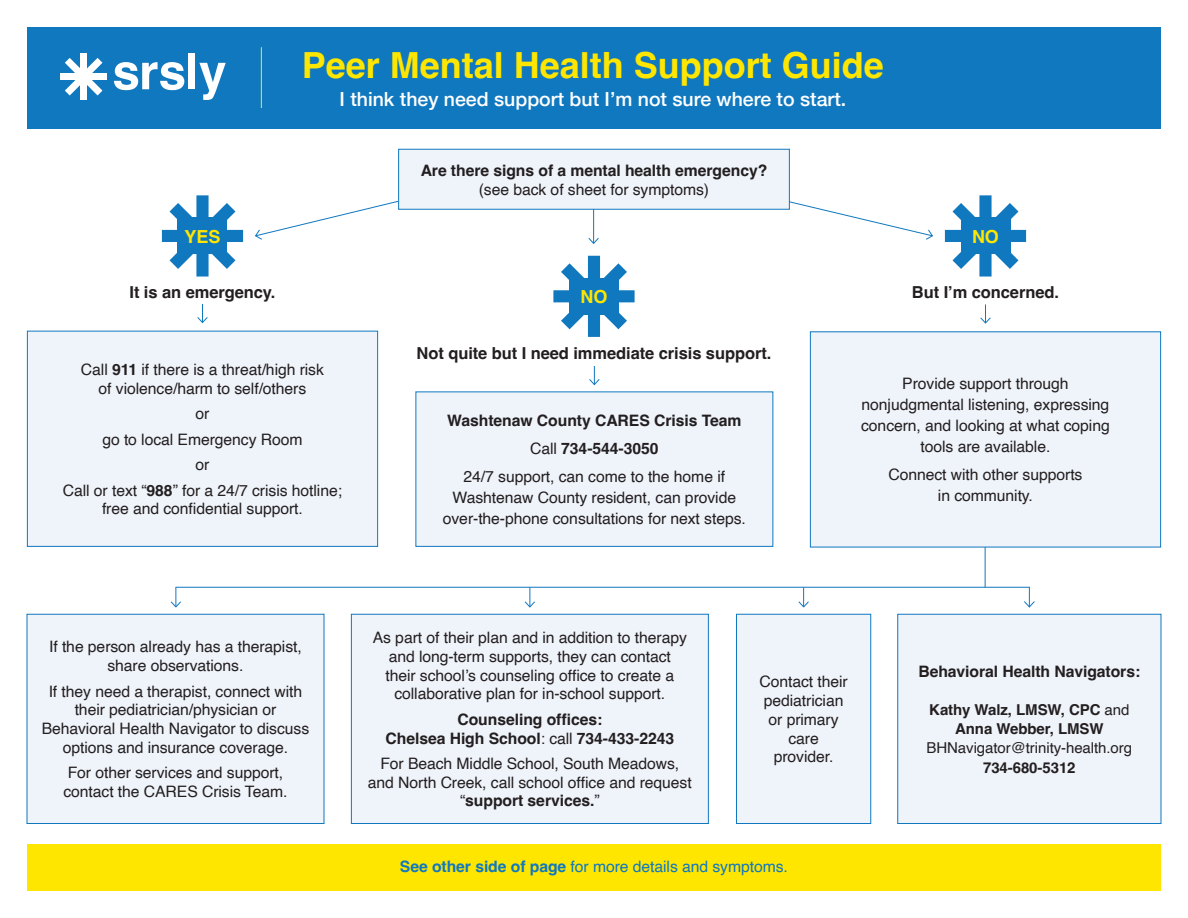
<style>
.page{position:relative;width:1188px;height:918px;background:#fff}
.page>*{position:absolute;margin:0;border:0;box-sizing:border-box;transform-origin:0 0}
.t1{font:700 36px "Helvetica";color:#ffe601}
.t2{font:500 19.5px "Helvetica Neue";color:#fff}
.t3{font:700 18px "Helvetica";color:#ffe601}
.t4{font:700 16.5px "Helvetica";letter-spacing:-.005em;color:#231f20}
.t5{font:15.75px/18.8px "Helvetica";letter-spacing:-.005em;color:#231f20;text-align:center}
.t6{font:700 15.75px/27.8px "Helvetica";letter-spacing:-.005em;color:#231f20;text-align:center}
.t7{font:15.75px "Helvetica";letter-spacing:-.005em;color:#1078bf}
.t8{font:700 15px/19.2px "Helvetica";letter-spacing:-.005em;color:#231f20;text-align:center}
.t9{font:15px "Helvetica";letter-spacing:-.005em;color:#231f20}
.s1{font-weight:700}
.s2{font-weight:400}
</style>
<div class="page">
<hr style="left:593px;top:192px;width:1px;height:51px;background:#1078bf">
<svg style="left:588px;top:237px;width:11px;height:7px"></svg>
<svg style="left:197px;top:304px;width:11px;height:20px"></svg>
<svg style="left:524px;top:588px;width:11px;height:20px"></svg>
<svg style="left:170px;top:587px;width:11px;height:21px"></svg>
<svg style="left:798px;top:588px;width:11px;height:20px"></svg>
<svg style="left:1024px;top:587px;width:11px;height:21px"></svg>
<svg style="left:255px;top:200px;width:143px;height:40px"></svg>
<svg style="left:790px;top:201px;width:143px;height:39px"></svg>
<div style="left:399px;top:149px;width:390px;height:60px;background:#eff3fa"></div>
<div style="left:398px;top:149px;width:392px;height:61px;border:1px solid #1078bf"></div>
<div style="left:27px;top:331px;width:351px;height:215px;background:#eff3fa"></div>
<div style="left:27px;top:331px;width:351px;height:216px;border:1px solid #1078bf"></div>
<div style="left:27px;top:845px;width:1134px;height:46px;background:#ffe601"></div>
<svg style="left:589px;top:366px;width:11px;height:20px"></svg>
<div style="left:416px;top:392px;width:357px;height:154px;background:#eff3fa"></div>
<div style="left:416px;top:392px;width:357px;height:155px;border:1px solid #1078bf"></div>
<div style="left:27px;top:614px;width:297px;height:210px;background:#eff3fa"></div>
<div style="left:27px;top:614px;width:297px;height:210px;border:1px solid #1078bf"></div>
<div style="left:351px;top:614px;width:357px;height:210px;background:#eff3fa"></div>
<div style="left:351px;top:614px;width:358px;height:210px;border:1px solid #1078bf"></div>
<div style="left:736px;top:614px;width:135px;height:210px;background:#eff3fa"></div>
<div style="left:736px;top:614px;width:135px;height:210px;border:1px solid #1078bf"></div>
<div style="left:898px;top:614px;width:263px;height:210px;background:#eff3fa"></div>
<div style="left:897px;top:614px;width:264px;height:210px;border:1px solid #1078bf"></div>
<svg style="left:162px;top:195px;width:81px;height:82px"></svg>
<div style="left:178px;top:218px;width:49px;height:36px;background:#1078bf"></div>
<svg style="left:553px;top:256px;width:82px;height:81px"></svg>
<div style="left:569px;top:278px;width:50px;height:37px;background:#1078bf"></div>
<hr style="left:985px;top:526px;width:1px;height:62px;background:#1078bf">
<hr style="left:176px;top:587px;width:853px;height:1px;background:#1078bf">
<svg style="left:980px;top:304px;width:11px;height:20px"></svg>
<div style="left:810px;top:332px;width:351px;height:215px;background:#eff3fa"></div>
<div style="left:810px;top:331px;width:351px;height:216px;border:1px solid #1078bf"></div>
<svg style="left:945px;top:195px;width:81px;height:82px"></svg>
<div style="left:961px;top:218px;width:49px;height:36px;background:#1078bf"></div>
<div style="left:27px;top:27px;width:1134px;height:101px;background:#1078bf"></div>
<svg style="left:114px;top:62px;width:70px;height:28px"></svg>
<div style="left:189px;top:54px;width:6px;height:35px;background:#fff"></div>
<svg style="left:199px;top:63px;width:27px;height:37px"></svg>
<div style="left:80px;top:54px;width:7px;height:46px;background:#fff"></div>
<svg style="left:65px;top:58px;width:37px;height:38px"></svg>
<div style="left:60px;top:73px;width:47px;height:7px;background:#fff"></div>
<hr style="left:261px;top:47px;width:1px;height:61px;background:#ffe601">
<h1 class="t1" style="left:302px;top:43px;width:584px">Peer Mental Health Support Guide</h1>
<p class="t2" style="left:340px;top:83px;width:508px">I think they need support but I’m not sure where to start.</p>
<p class="t3" style="left:184px;top:225px;width:38px">YES</p>
<p class="t4" style="left:130px;top:282px;width:147px">It is an emergency.</p>
<p class="t5" style="left:81px;top:360px;width:245px">Call <span class="s1">911</span> if there is a threat/high risk of violence/harm to self/others</p>
<p class="t5" style="left:63px;top:401px;width:281px;line-height:25.5px">or<br>go to local Emergency Room<br>or<br>Call or text “<span class="s1">988</span>” for a 24/7 crisis hotline;</p>
<p class="t5" style="left:102px;top:500px;width:202px">free and confidential support.</p>
<p class="t6" style="left:421px;top:158px;width:348px">Are there signs of a mental health emergency?</p>
<p class="t5" style="left:479px;top:180px;width:232px">(see back of sheet for symptoms)</p>
<p class="t3" style="left:580px;top:286px;width:28px">NO</p>
<p class="t4" style="left:417px;top:343px;width:356px">Not quite but I need immediate crisis support.</p>
<p class="t6" style="left:447px;top:409px;width:296px">Washtenaw County CARES Crisis Team<br><span class="s2">Call</span> 734-544-3050<br><span class="s2">24/7 support, can come to the home if</span></p>
<p class="t5" style="left:443px;top:487px;width:305px;line-height:21px">Washtenaw County resident, can provide over-the-phone consultations for next steps.</p>
<p class="t3" style="left:972px;top:225px;width:28px">NO</p>
<p class="t4" style="left:912px;top:282px;width:149px">But I’m concerned.</p>
<p class="t5" style="left:861px;top:374px;width:250px;line-height:21px">Provide support through nonjudgmental listening, expressing concern, and looking at what coping tools are available.</p>
<p class="t5" style="left:888px;top:465px;width:196px;line-height:21px">Connect with other supports in community.</p>
<p class="t5" style="left:49px;top:638px;width:254px">If the person already has a therapist, share observations.</p>
<p class="t5" style="left:42px;top:682px;width:269px">If they need a therapist, connect with their pediatrician/physician or Behavioral Health Navigator to discuss options and insurance coverage.</p>
<p class="t5" style="left:63px;top:764px;width:226px;text-align:left">For other services and support, contact the CARES Crisis Team.</p>
<p class="t5" style="left:373px;top:629px;width:316px">As part of their plan and in addition to therapy and long-term supports, they can contact their school’s counseling office to create a collaborative plan for in-school support.</p>
<p class="t6" style="left:386px;top:712px;width:290px;line-height:18.8px">Counseling offices:<br>Chelsea High School<span class="s2">: call</span> 734-433-2243</p>
<p class="t5" style="left:368px;top:755px;width:325px">For Beach Middle School, South Meadows, and North Creek, call school office and request “<span class="s1">support services.</span>”</p>
<p class="t5" style="left:759px;top:673px;width:90px">Contact their pediatrician or primary care provider.</p>
<p class="t7" style="left:400px;top:854px;width:390px"><span class="s1">See other side of page</span> for more details and symptoms.</p>
<p class="t6" style="left:918px;top:659px;width:223px">Behavioral Health Navigators:</p>
<p class="t8" style="left:929px;top:702px;width:202px">Kathy Walz, LMSW, CPC <span class="s2">and<br></span>Anna Webber, LMSW</p>
<p class="t9" style="left:927px;top:737px;width:207px">BHNavigator@trinity-health.org</p>
<p class="t8" style="left:983px;top:759px;width:94px">734-680-5312</p>
</div>
